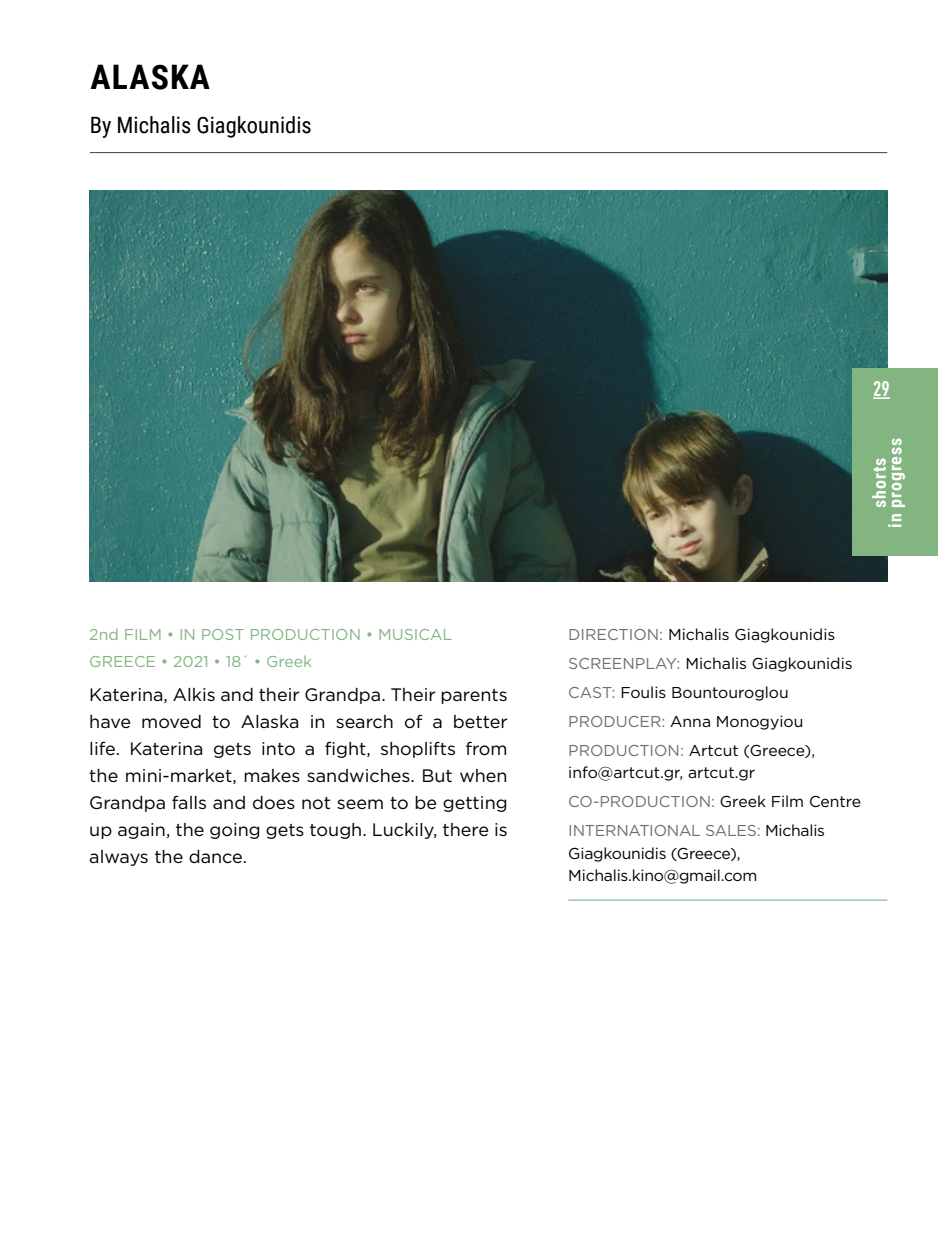
<style>
.page{position:relative;width:938px;height:1257px;background:#fff}
.page>*{position:absolute;margin:0;border:0;box-sizing:border-box;transform-origin:0 0}
.t1{font:700 33.75px "Roboto Condensed";letter-spacing:.035em;color:#000}
.t2{font:22.5px "Roboto Condensed";color:#000}
.t3{font:700 condensed 20.7px "DIN Pro";color:#fff}
.t4{font:18px/27px "Gotham Greek";color:#000;text-align:justify}
.t5{font:700 18px/15.8px "Roboto Condensed";letter-spacing:.05em;color:#fff;text-align:center}
.t6{font:15.75px/28.8px "Gotham Greek";color:#000}
.t7{font:15.75px/27px "Gotham Greek";color:#83b581}
.s1{color:#706f6f}
</style>
<div class="page">
<img style="left:90px;top:190px;width:797px;height:391px">
<hr style="left:90px;top:152px;width:797px;height:1px;background:#575756">
<hr style="left:568px;top:899px;width:319px;height:1px;background:#83b581">
<div style="left:852px;top:368px;width:86px;height:187px;background:#83b581"></div>
<svg style="left:873px;top:397px;width:17px;height:2px"></svg>
<h1 class="t1" style="left:90px;top:53px;width:121px">ALASKA</h1>
<h2 class="t2" style="left:90px;top:109px;width:223px">By Michalis Giagkounidis</h2>
<p class="t7" style="left:89px;top:620px;width:364px">2nd FILM • IN POST PRODUCTION • MUSICAL<br>GREECE • 2021 • 18΄ • Greek</p>
<p class="t4" style="left:89px;top:681px;width:420px">Katerina, Alkis and their Grandpa. Their parents have moved to Alaska in search of a better life. Katerina gets into a fight, shoplifts from the mini-market, makes sandwiches. But when Grandpa falls and does not seem to be getting up again, the going gets tough. Luckily, there is always the dance.</p>
<h3 class="t3" style="left:873px;top:373px;width:18px">29</h3>
<p class="t5" style="left:870px;top:528px;width:91px;rotate:-90deg">shorts<br>in progress</p>
<p class="t6" style="left:568px;top:620px;width:286px"><span class="s1">DIRECTION:</span> Michalis Giagkounidis<br><span class="s1">SCREENPLAY:</span> Michalis Giagkounidis<br><span class="s1">CAST:</span> Foulis Bountouroglou<br><span class="s1">PRODUCER:</span> Anna Monogyiou<br><span class="s1">PRODUCTION:</span> Artcut (Greece),</p>
<p class="t6" style="left:568px;top:758px;width:294px">info@artcut.gr, artcut.gr<br><span class="s1">CO-PRODUCTION:</span> Greek Film Centre<br><span class="s1">INTERNATIONAL SALES:</span> Michalis</p>
<p class="t6" style="left:568px;top:841px;width:191px;line-height:22.5px">Giagkounidis (Greece),<br>Michalis.kino@gmail.com</p>
</div>
